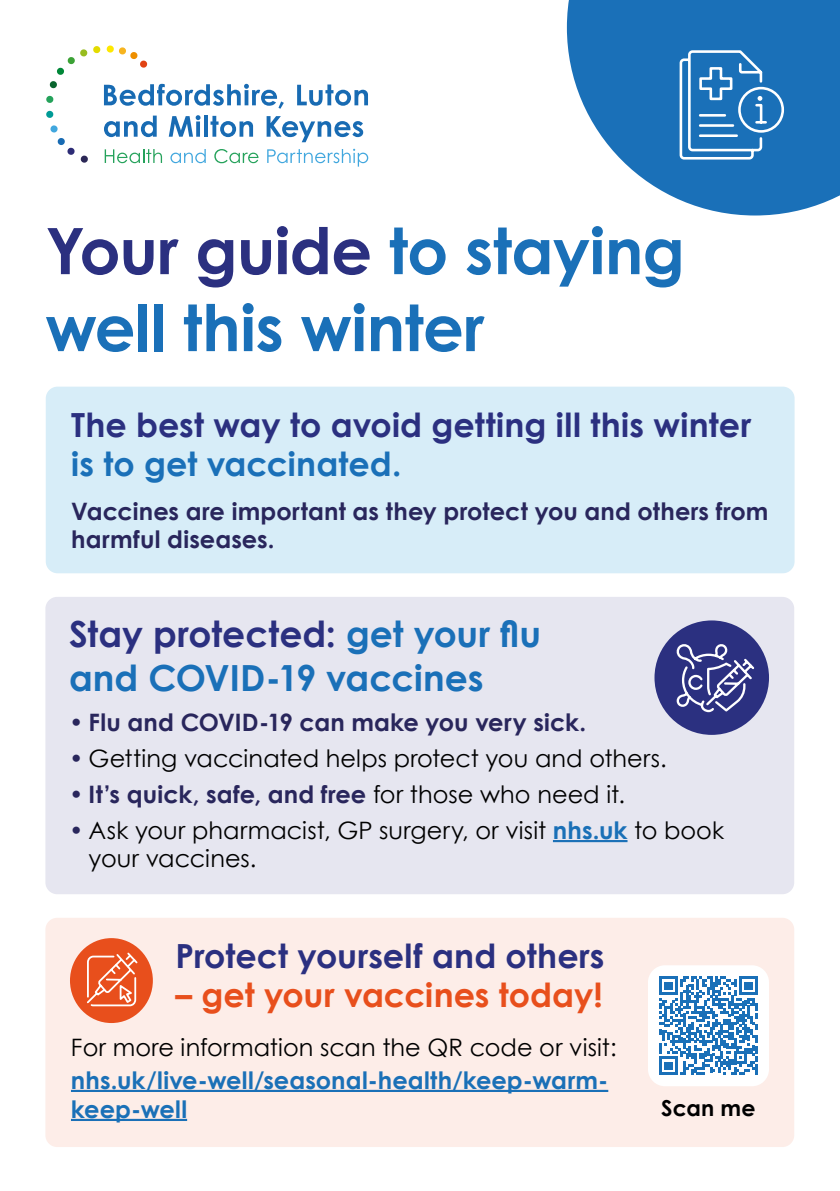
<style>
.page{position:relative;width:840px;height:1191px;background:#fff}
.page>*{position:absolute;margin:0;border:0;box-sizing:border-box;transform-origin:0 0}
.t1{font:700 64.2px/77px "Century Gothic";letter-spacing:-.01em;color:#1a70b8}
.H2_smaller{font:700 36px/44px "Century Gothic";color:#1a70b8}
.H2_smaller-2{font:700 33.2px/38.8px "Century Gothic";color:#2b3080}
.H2_smaller-3{font:700 33.2px "Century Gothic";color:#e84f1c}
.Paragraph_14pt{font:24px/28px "Century Gothic";letter-spacing:.005em;color:#000}
.Paragraph_14pt-2{font:700 24px/28px "Century Gothic";letter-spacing:.005em;color:#29265c}
.Paragraph_14pt-3{font:700 24px/29px "Century Gothic";letter-spacing:.005em;color:#1a70b7}
.Scan_me_Bold{font:700 22px "Century Gothic";letter-spacing:.005em;color:#000}
.s1{color:#2b3080}
.s2{color:#1a70b8}
.s3{font-weight:700;color:#29265c}
.s4{font-weight:400;color:#000}
.s5{font-weight:700;color:#1a70b7}
</style>
<div class="page">
<svg style="left:566px;top:0;width:273px;height:215px;fill:#1a70b8"></svg>
<div style="left:45px;top:597px;width:748px;height:297px;background:#e6e6f0;border-radius:12px"></div>
<div style="left:45px;top:917px;width:748px;height:230px;background:#fdede8;border-radius:12px"></div>
<div style="left:46px;top:386px;width:748px;height:187px;background:#d7edf8;border-radius:12px"></div>
<hr style="left:552px;top:840px;width:75px;height:2px;background:#1a70b7">
<hr style="left:71px;top:1089px;width:537px;height:3px;background:#1a70b7">
<hr style="left:71px;top:1118px;width:116px;height:3px;background:#1a70b7">
<svg style="left:139px;top:60px;width:8px;height:8px"></svg>
<div style="left:130px;top:52px;width:8px;height:7px;background:#ee8f00;border-radius:3px"></div>
<svg style="left:93px;top:46px;width:8px;height:8px"></svg>
<svg style="left:118px;top:47px;width:8px;height:8px"></svg>
<svg style="left:80px;top:49px;width:8px;height:8px"></svg>
<svg style="left:67px;top:57px;width:8px;height:8px"></svg>
<svg style="left:49px;top:81px;width:8px;height:8px"></svg>
<svg style="left:67px;top:147px;width:8px;height:8px"></svg>
<svg style="left:106px;top:45px;width:8px;height:8px"></svg>
<svg style="left:56px;top:67px;width:8px;height:8px"></svg>
<div style="left:50px;top:125px;width:8px;height:8px;background:#41a7de;border-radius:3px"></div>
<svg style="left:80px;top:155px;width:8px;height:8px"></svg>
<svg style="left:46px;top:95px;width:8px;height:8px"></svg>
<div style="left:57px;top:138px;width:8px;height:7px;background:#186bb3;border-radius:3px"></div>
<svg style="left:46px;top:110px;width:8px;height:8px"></svg>
<svg style="left:104px;top:84px;width:180px;height:25px"></svg>
<svg style="left:297px;top:84px;width:71px;height:22px"></svg>
<svg style="left:104px;top:116px;width:53px;height:21px"></svg>
<svg style="left:169px;top:115px;width:31px;height:22px"></svg>
<hr style="left:204px;top:116px;width:3px;height:21px;background:#186bb3">
<svg style="left:210px;top:116px;width:43px;height:21px"></svg>
<svg style="left:266px;top:116px;width:97px;height:26px"></svg>
<svg style="left:105px;top:149px;width:57px;height:14px"></svg>
<svg style="left:170px;top:149px;width:36px;height:14px"></svg>
<svg style="left:214px;top:149px;width:44px;height:14px"></svg>
<svg style="left:267px;top:149px;width:101px;height:18px"></svg>
<svg style="left:678px;top:49px;width:106px;height:112px;background:#458bc5"></svg>
<div style="left:654px;top:620px;width:114px;height:115px;background:#2b3080;border-radius:50%"></div>
<svg style="left:676px;top:644px;width:79px;height:69px"></svg>
<div style="left:70px;top:938px;width:83px;height:85px;background:#e84f1c;border-radius:50%"></div>
<svg style="left:87px;top:952px;width:51px;height:55px"></svg>
<div style="left:650px;top:968px;width:115px;height:115px;background:#fff;border-radius:14px"></div>
<svg style="left:659px;top:976px;width:98px;height:98px"></svg>
<div style="left:647px;top:965px;width:121px;height:121px;border:5px solid #fff;border-radius:14px"></div>
<h1 class="t1" style="left:45px;top:209px;width:640px"><span class="s1">Your guide</span> to staying well this winter</h1>
<h2 class="H2_smaller-2" style="left:71px;top:404px;width:681px">The best way to avoid getting ill this winter <span class="s2">is to get vaccinated.</span></h2>
<p class="Paragraph_14pt-2" style="left:71px;top:496px;width:698px">Vaccines are important as they protect you and others from harmful diseases.</p>
<h2 class="H2_smaller" style="left:69px;top:611px;width:473px"><span class="s1">Stay protected:</span> get your flu and COVID-19 vaccines</h2>
<p class="Paragraph_14pt-2" style="left:69px;top:707px;width:518px">• Flu and COVID-19 can make you very sick.</p>
<p class="Paragraph_14pt" style="left:69px;top:744px;width:599px"><span class="s3">•</span> Getting vaccinated helps protect you and others.</p>
<p class="Paragraph_14pt-2" style="left:69px;top:779px;width:557px">• It’s quick, safe, and free <span class="s4">for those who need it.</span></p>
<p class="Paragraph_14pt" style="left:89px;top:816px;width:636px;text-indent:-20px"><span class="s3">•</span> Ask your pharmacist, GP surgery, or visit <span class="s5">nhs.uk</span> to book your vaccines.</p>
<h2 class="H2_smaller-2" style="left:175px;top:935px;width:430px">Protect yourself and others</h2>
<h2 class="H2_smaller-3" style="left:175px;top:969px;width:428px">– get your vaccines today!</h2>
<p class="Paragraph_14pt" style="left:71px;top:1032px;width:547px">For more information scan the QR code or visit:</p>
<p class="Paragraph_14pt-3" style="left:71px;top:1064px;width:538px">nhs.uk/live-well/seasonal-health/keep-warm&shy;keep-well</p>
<p class="Scan_me_Bold" style="left:661px;top:1091px;width:96px">Scan me</p>
</div>
